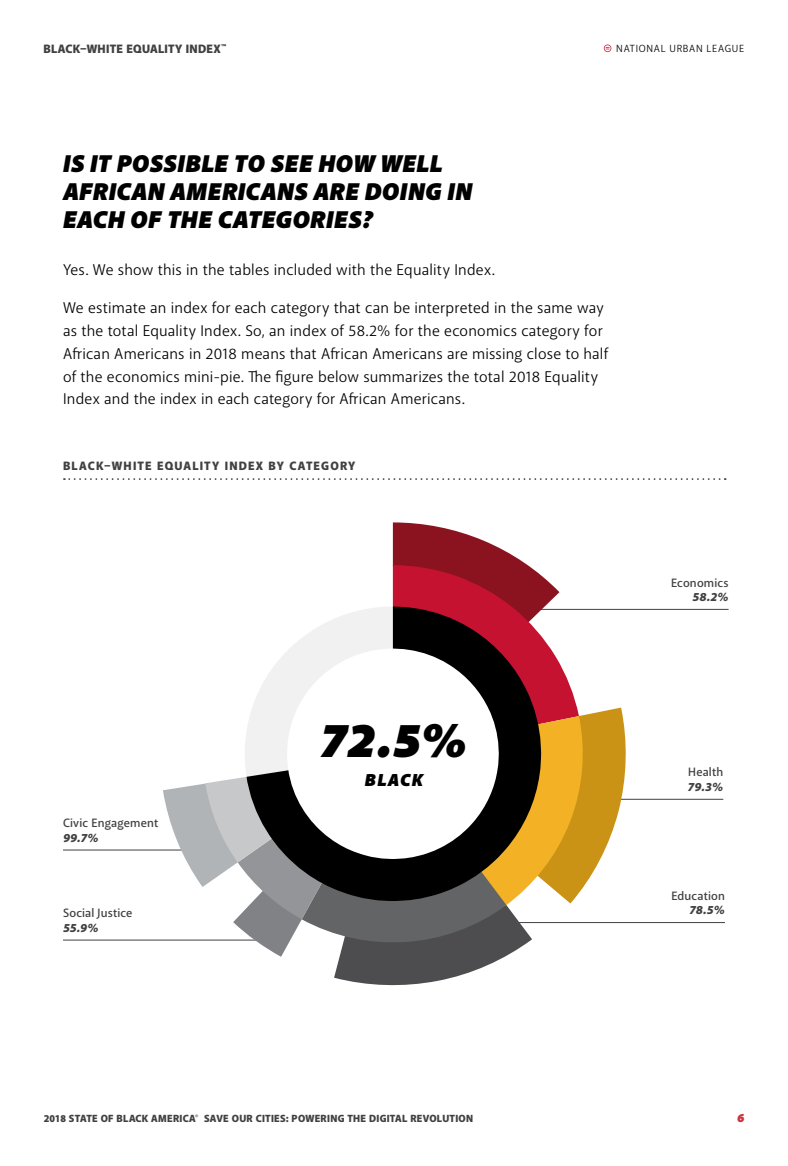
<style>
.page{position:relative;width:788px;height:1166px;background:#fff}
.page>*{position:absolute;margin:0;border:0;box-sizing:border-box;transform-origin:0 0}
.t1{font:italic 900 49px "Akagi Pro";color:#000}
.t2{font:italic 900 24.5px/28px "Akagi Pro";letter-spacing:.03em;color:#000}
.t3{font:italic 900 17.5px "Akagi Pro";letter-spacing:.085em;color:#000}
.t4{font:15.75px/22.8px "Akagi Pro";letter-spacing:.01em;color:#000}
.t5{font:600 12.25px "Akagi Pro";letter-spacing:.015em;color:#414042}
.t6{font:900 12.25px "Akagi Pro";letter-spacing:.08em;color:#414042}
.t7{font:900 12.25px "Akagi Pro";letter-spacing:.02em;color:#414042}
.t8{font:italic 900 12.25px "Akagi Pro";letter-spacing:.005em;color:#414042}
.t9{font:italic 900 12.25px "Akagi Pro";color:#c9353d}
.t10{font:900 10.5px "Akagi Pro";letter-spacing:.025em;color:#414042}
.t11{font:10.5px "Akagi Pro";letter-spacing:.07em;color:#000}
</style>
<div class="page">
<svg style="left:603px;top:44px;width:8px;height:8px"></svg>
<hr style="left:63px;top:939px;width:217px;height:1px;background:#414042">
<hr style="left:63px;top:849px;width:152px;height:1px;background:#414042">
<hr style="left:459px;top:609px;width:269px;height:1px;background:#414042">
<hr style="left:513px;top:799px;width:210px;height:1px;background:#414042">
<hr style="left:472px;top:922px;width:252px;height:1px;background:#414042">
<svg style="left:163px;top:522px;width:465px;height:464px"></svg>
<svg style="left:246px;top:606px;width:295px;height:295px"></svg>
<svg style="left:64px;top:478px;width:661px;height:2px"></svg>
<p class="t7" style="left:43px;top:41px;width:184px">BLACK–WHITE EQUALITY INDEX<sup>™</sup></p>
<p class="t11" style="left:616px;top:42px;width:129px">NATIONAL URBAN LEAGUE</p>
<h2 class="t2" style="left:63px;top:151px;width:410px">IS IT POSSIBLE TO SEE HOW WELL<br>AFRICAN AMERICANS ARE DOING IN<br>EACH OF THE CATEGORIES?</h2>
<p class="t4" style="left:63px;top:258px;width:433px">Yes. We show this in the tables included with the Equality Index.</p>
<p class="t4" style="left:63px;top:297px;width:547px">We estimate an index for each category that can be interpreted in the same way as the total Equality Index. So, an index of 58.2% for the economics category for African Americans in 2018 means that African Americans are missing close to half of the economics mini-pie. The figure below summarizes the total 2018 Equality Index and the index in each category for African Americans.</p>
<p class="t6" style="left:63px;top:458px;width:294px">BLACK–WHITE EQUALITY INDEX BY CATEGORY</p>
<p class="t5" style="left:63px;top:815px;width:97px">Civic Engagement</p>
<p class="t8" style="left:63px;top:830px;width:37px">99.7%</p>
<p class="t5" style="left:63px;top:905px;width:71px">Social Justice</p>
<p class="t8" style="left:63px;top:920px;width:37px">55.9%</p>
<h1 class="t1" style="left:320px;top:709px;width:148px">72.5%</h1>
<p class="t3" style="left:365px;top:769px;width:60px">BLACK</p>
<p class="t5" style="left:671px;top:575px;width:59px">Economics</p>
<p class="t8" style="left:692px;top:589px;width:38px">58.2%</p>
<p class="t5" style="left:688px;top:765px;width:36px">Health</p>
<p class="t8" style="left:688px;top:779px;width:37px">79.3%</p>
<p class="t5" style="left:671px;top:888px;width:55px">Education</p>
<p class="t8" style="left:689px;top:902px;width:37px">78.5%</p>
<p class="t10" style="left:44px;top:1112px;width:431px">2018 STATE OF BLACK AMERICA<sup>®</sup> SAVE OUR CITIES: POWERING THE DIGITAL REVOLUTION</p>
<p class="t9" style="left:737px;top:1110px;width:9px">6</p>
</div>
